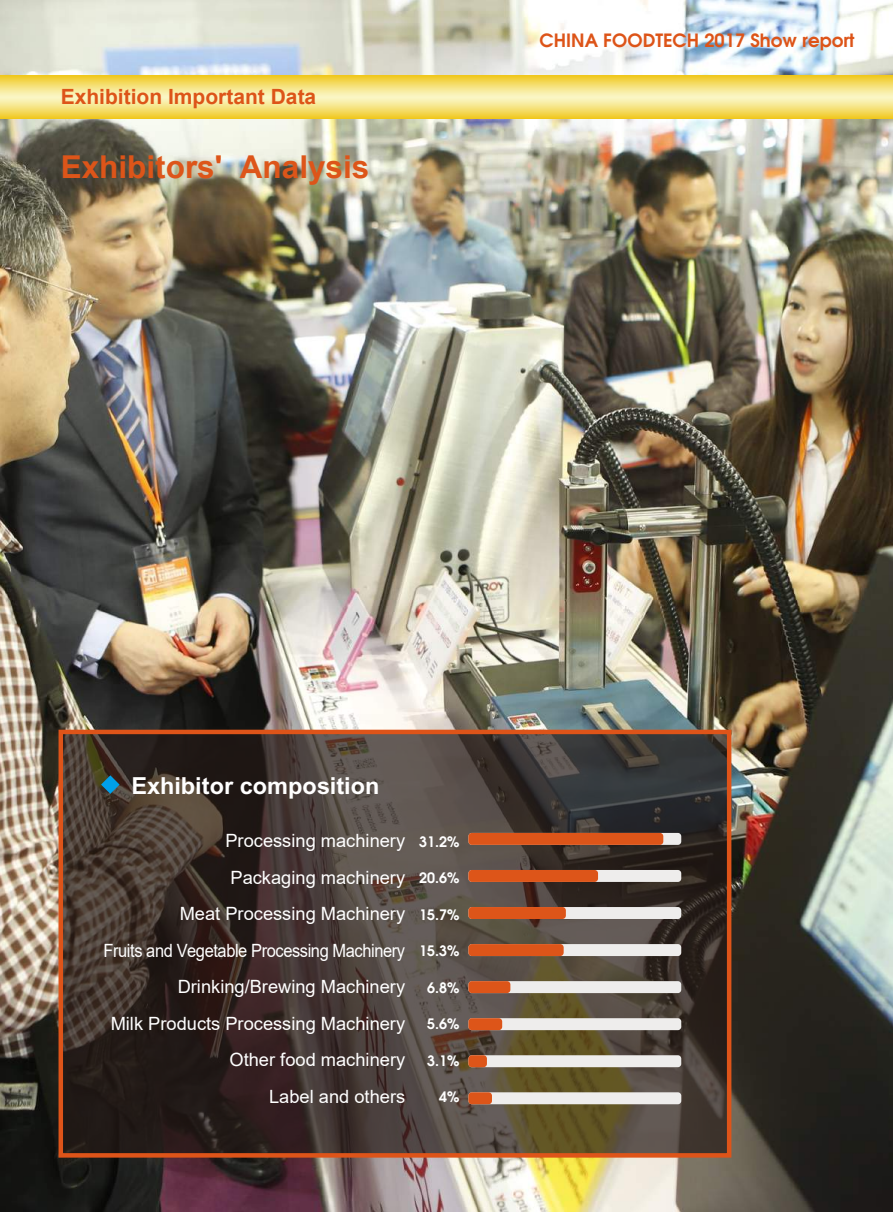
<style>
.page{position:relative;width:893px;height:1212px;background:#fff}
.page>*{position:absolute;margin:0;border:0;box-sizing:border-box;transform-origin:0 0}
.t1{font:700 31.5px "Arial";color:#dd5519}
.t2{font:700 23.55px "Arial";color:#fff}
.t3{font:700 21px "Arial";color:#dd5418}
.t4{font:18.3px/36.6px "Arial";color:#fff;text-align:right}
.t5{font:600 18.3px "Avant Garde";color:#dd5418}
.t6{font:600 14.4px "Avant Garde";color:#fff}
</style>
<div class="page">
<img style="left:0;top:0;width:893px;height:1212px">
<svg style="left:64px;top:735px;width:662px;height:417px;background:#443933"></svg>
<div style="left:59px;top:730px;width:672px;height:427px;border:4px solid #de5419"></div>
<svg style="left:0;top:76px;width:893px;height:42px;background:#f5e17b"></svg>
<svg style="left:101px;top:775px;width:19px;height:19px"></svg>
<div style="left:468px;top:833px;width:213px;height:12px;background:#eeedec;border-radius:3px"></div>
<div style="left:468px;top:870px;width:213px;height:12px;background:#eeedec;border-radius:3px"></div>
<div style="left:468px;top:907px;width:213px;height:12px;background:#eeedec;border-radius:3px"></div>
<div style="left:468px;top:944px;width:213px;height:12px;background:#eeedec;border-radius:3px"></div>
<div style="left:468px;top:981px;width:213px;height:12px;background:#eeedec;border-radius:3px"></div>
<div style="left:468px;top:1018px;width:213px;height:12px;background:#eeedec;border-radius:3px"></div>
<div style="left:468px;top:1055px;width:213px;height:12px;background:#eeedec;border-radius:3px"></div>
<div style="left:468px;top:1092px;width:213px;height:12px;background:#eeedec;border-radius:3px"></div>
<div style="left:468px;top:833px;width:195px;height:12px;background:#dd5519;border-radius:3px"></div>
<div style="left:468px;top:870px;width:130px;height:12px;background:#dd5519;border-radius:3px"></div>
<div style="left:468px;top:907px;width:98px;height:12px;background:#dd5519;border-radius:3px"></div>
<div style="left:468px;top:944px;width:96px;height:12px;background:#dd5519;border-radius:3px"></div>
<div style="left:468px;top:981px;width:42px;height:12px;background:#dd5519;border-radius:3px"></div>
<div style="left:468px;top:1018px;width:34px;height:12px;background:#dd5519;border-radius:3px"></div>
<div style="left:468px;top:1055px;width:19px;height:12px;background:#dd5519;border-radius:3px"></div>
<div style="left:468px;top:1092px;width:24px;height:12px;background:#dd5519;border-radius:3px"></div>
<p class="t3" style="left:61px;top:82px;width:257px">Exhibition Important Data</p>
<h1 class="t1" style="left:61px;top:144px;width:310px">Exhibitors' Analysis</h1>
<p class="t5" style="left:539px;top:28px;width:317px">CHINA FOODTECH 2017 Show report</p>
<p class="t2" style="left:131px;top:771px;width:250px">Exhibitor composition</p>
<p class="t4" style="left:103px;top:822px;width:303px">Processing machinery<br>Packaging machinery<br>Meat Processing Machinery<br>Fruits and Vegetable Processing Machinery<br>Drinking/Brewing Machinery<br>Milk Products Processing Machinery<br>Other food machinery<br>Label and others</p>
<p class="t6" style="left:419px;top:832px;width:42px">31.2%</p>
<p class="t6" style="left:419px;top:868px;width:42px">20.6%</p>
<p class="t6" style="left:419px;top:905px;width:42px">15.7%</p>
<p class="t6" style="left:419px;top:941px;width:42px">15.3%</p>
<p class="t6" style="left:427px;top:978px;width:34px">6.8%</p>
<p class="t6" style="left:427px;top:1014px;width:34px">5.6%</p>
<p class="t6" style="left:427px;top:1051px;width:34px">3.1%</p>
<p class="t6" style="left:439px;top:1087px;width:22px">4%</p>
</div>
